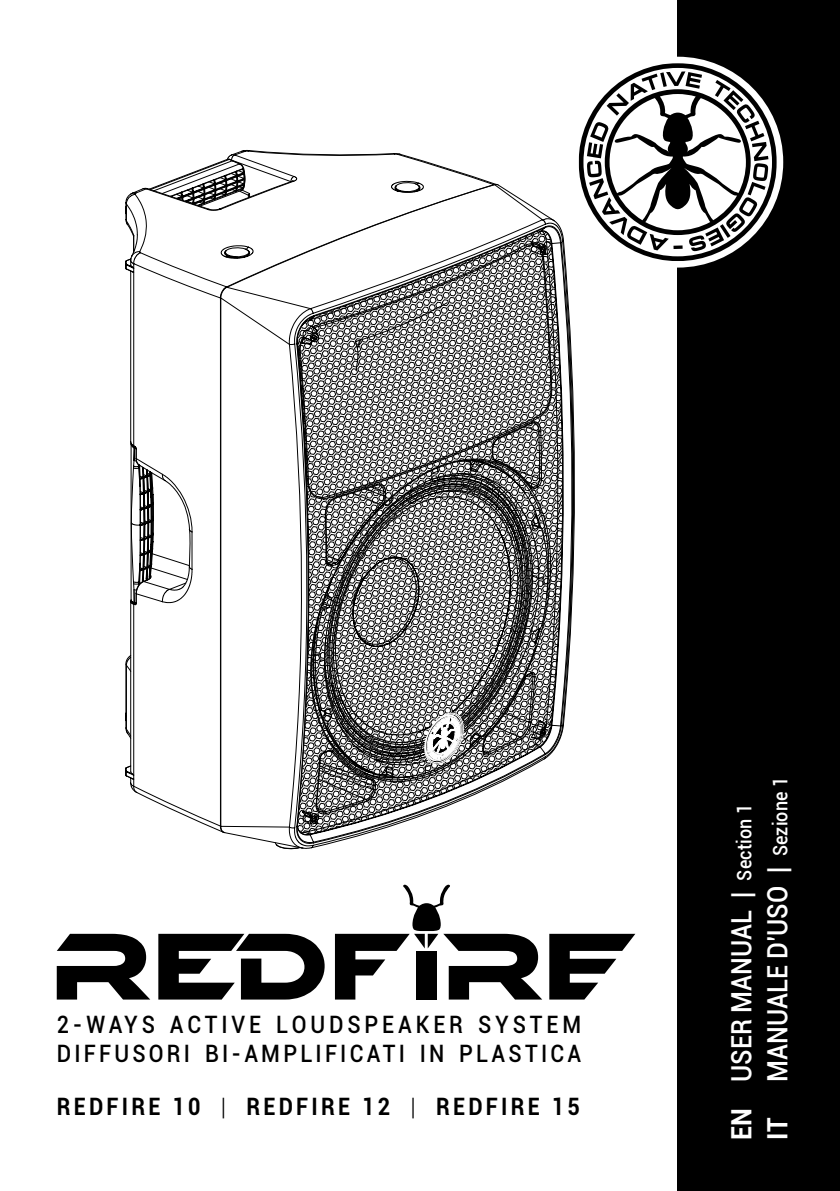
<style>
.page{position:relative;width:840px;height:1191px;background:#fff}
.page>*{position:absolute;margin:0;border:0;box-sizing:border-box;transform-origin:0 0}
.t1{font:500 28px/36px "Roboto";color:#fff;scale:.9 1}
.t2{font:500 24px/28.8px "Roboto";letter-spacing:.15em;color:#000;scale:.9 1}
.t3{font:700 24px "Roboto";letter-spacing:.15em;color:#000;scale:.9 1}
.s1{font-weight:300}
.s2{font-size:20px}
.s3{font-weight:700}
</style>
<div class="page">
<div style="left:677px;top:0;width:162px;height:1191px;background:#000"></div>
<div style="left:572px;top:57px;width:210px;height:210px;background:#fff;border-radius:50%"></div>
<svg style="left:578px;top:63px;width:198px;height:198px"></svg>
<svg style="left:57px;top:933px;width:93px;height:66px"></svg>
<svg style="left:549px;top:933px;width:86px;height:66px"></svg>
<svg style="left:158px;top:933px;width:166px;height:66px"></svg>
<svg style="left:335px;top:884px;width:207px;height:115px"></svg>
<svg style="left:563px;top:234px;width:12px;height:496px"></svg>
<svg style="left:137px;top:153px;width:425px;height:696px"></svg>
<svg style="left:125px;top:150px;width:275px;height:643px"></svg>
<svg style="left:294px;top:230px;width:269px;height:607px"></svg>
<p class="t2" style="left:57px;top:1009px;width:584px">2-WAYS ACTIVE LOUDSPEAKER SYSTEM<br>DIFFUSORI BI-AMPLIFICATI IN PLASTICA</p>
<p class="t3" style="left:57px;top:1089px;width:582px">REDFIRE 10 <span class="s1">|</span> REDFIRE 12 <span class="s1">|</span> REDFIRE 15</p>
<p class="t1" style="left:757px;top:1081px;width:340px;rotate:-90deg">MANUALE D’USO | <span class="s2">Sezione 1</span></p>
<p class="t1" style="left:721px;top:1139px;width:375px;rotate:-90deg"><span class="s3">EN</span> USER MANUAL | <span class="s2">Section 1<br></span><span class="s3">IT</span></p>
</div>
